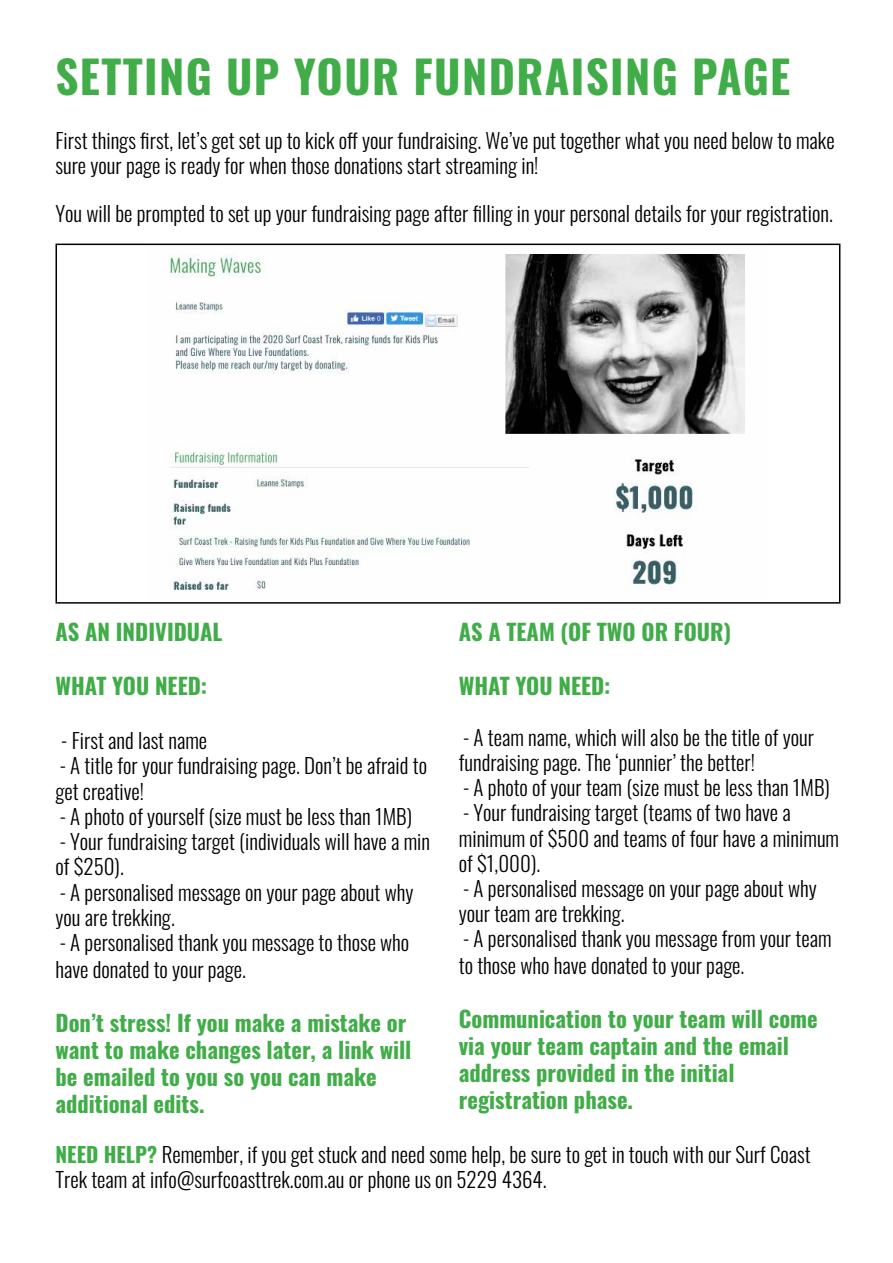
<style>
.page{position:relative;width:893px;height:1263px;background:#fff}
.page>*{position:absolute;margin:0;border:0;box-sizing:border-box;transform-origin:0 0}
.t1{font:700 45px "Oswald";letter-spacing:.03em;color:#41ad49}
.t2{font:700 22.5px/27px "Oswald";color:#41ad49}
.t3{font:300 21px/25.2px "Oswald";color:#000}
.s1{font-weight:700;color:#41ad49}
</style>
<div class="page">
<img style="left:170px;top:254px;width:575px;height:336px">
<div style="left:56px;top:244px;width:784px;height:360px;border:2px solid #000"></div>
<h1 class="t1" style="left:56px;top:53px;width:736px">SETTING UP YOUR FUNDRAISING PAGE</h1>
<p class="t3" style="left:56px;top:125px;width:781px">First things first, let’s get set up to kick off your fundraising. We’ve put together what you need below to make sure your page is ready for when those donations start streaming in!</p>
<p class="t3" style="left:56px;top:199px;width:779px">You will be prompted to set up your fundraising page after filling in your personal details for your registration.</p>
<p class="t2" style="left:55px;top:620px;width:168px">AS AN INDIVIDUAL</p>
<p class="t2" style="left:55px;top:674px;width:153px">WHAT YOU NEED:</p>
<p class="t3" style="left:61px;top:726px;width:147px">- First and last name</p>
<p class="t3" style="left:56px;top:751px;width:373px">- A title for your fundraising page. Don’t be afraid to get creative!</p>
<p class="t3" style="left:60px;top:801px;width:354px">- A photo of yourself (size must be less than 1MB)</p>
<p class="t3" style="left:56px;top:827px;width:376px">- Your fundraising target (individuals will have a min of $250).</p>
<p class="t3" style="left:56px;top:877px;width:359px">- A personalised message on your page about why you are trekking.</p>
<p class="t3" style="left:56px;top:926px;width:355px;line-height:27px">- A personalised thank you message to those who have donated to your page.</p>
<p class="t2" style="left:55px;top:1011px;width:357px">Don’t stress! If you make a mistake or want to make changes later, a link will be emailed to you so you can make additional edits.</p>
<p class="t3" style="left:56px;top:1139px;width:757px"><span class="s1">NEED HELP?</span> Remember, if you get stuck and need some help, be sure to get in touch with our Surf Coast<br>Trek team at info@surfcoasttrek.com.au or phone us on 5229 4364.</p>
<p class="t2" style="left:459px;top:620px;width:274px">AS A TEAM (OF TWO OR FOUR)</p>
<p class="t2" style="left:459px;top:674px;width:153px">WHAT YOU NEED:</p>
<p class="t3" style="left:459px;top:722px;width:357px">- A team name, which will also be the title of your fundraising page. The ‘punnier’ the better!</p>
<p class="t3" style="left:463px;top:773px;width:368px">- A photo of your team (size must be less than 1MB)</p>
<p class="t3" style="left:459px;top:798px;width:382px">- Your fundraising target (teams of two have a minimum of $500 and teams of four have a minimum of $1,000).</p>
<p class="t3" style="left:459px;top:873px;width:359px">- A personalised message on your page about why your team are trekking.</p>
<p class="t3" style="left:459px;top:923px;width:374px;line-height:27px">- A personalised thank you message from your team to those who have donated to your page.</p>
<p class="t2" style="left:459px;top:1007px;width:360px">Communication to your team will come via your team captain and the email address provided in the initial registration phase.</p>
</div>
